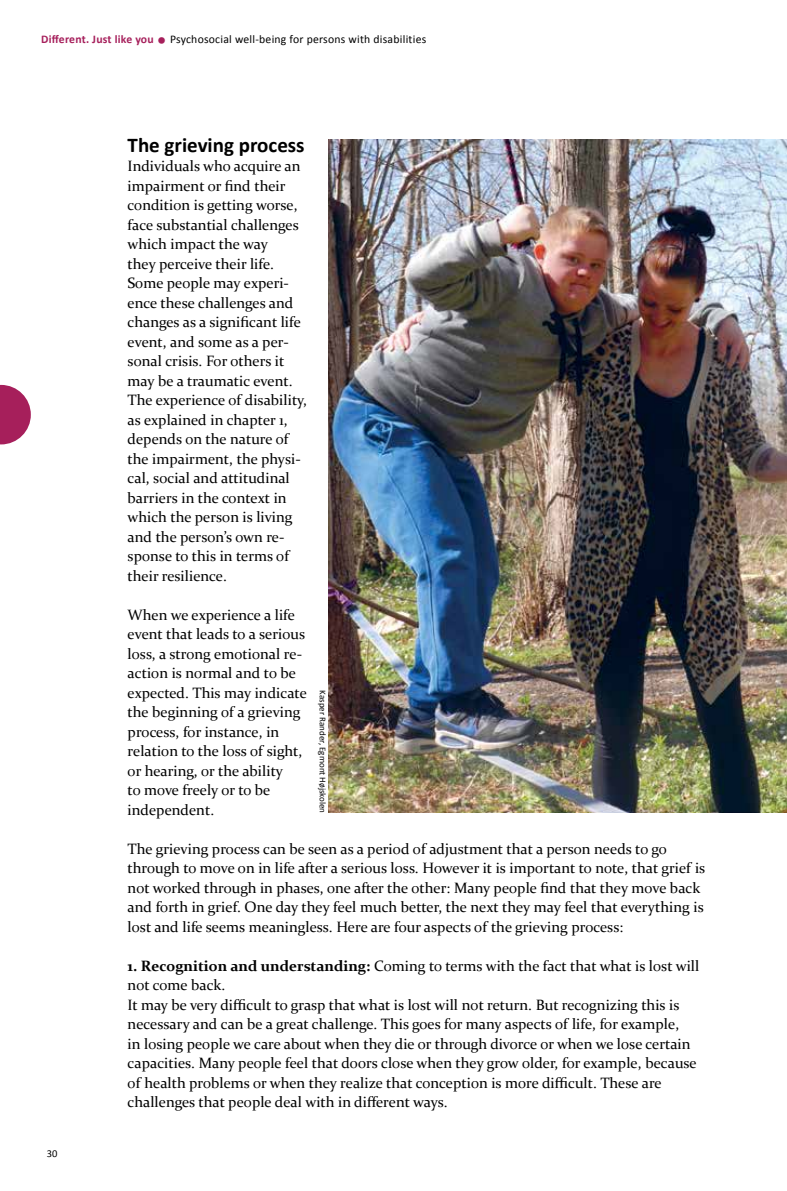
<style>
.page{position:relative;width:787px;height:1191px;background:#fff}
.page>*{position:absolute;margin:0;border:0;box-sizing:border-box;transform-origin:0 0}
.t1{font:700 21px "Calibri";color:#000}
.t2{font:15px/19.5px "Constantia";color:#000}
.t3{font:11.7px "Calibri";letter-spacing:.02em;color:#000}
.t4{font:10.5px "Calibri";color:#000}
.t5{font:9px "Calibri";color:#000}
.s1{font-weight:700;color:#a61f5b}
.s2{font-size:21px;color:#a61f5b}
.s3{font-weight:700}
</style>
<div class="page">
<svg style="left:0;top:385px;width:31px;height:59px"></svg>
<img style="left:328px;top:139px;width:459px;height:673px">
<p class="t3" style="left:41px;top:32px;width:386px"><span class="s1">Different. Just like you</span> <span class="s2">•</span> Psychosocial well-being for persons with disabilities</p>
<p class="t4" style="left:47px;top:1147px;width:12px">30</p>
<h1 class="t1" style="left:128px;top:131px;width:178px">The grieving process</h1>
<p class="t2" style="left:128px;top:155px;width:181px">Individuals who acquire an impairment or find their condition is getting worse, face substantial challenges which impact the way<br>they perceive their life.<br>Some people may experi&shy;ence these challenges and changes as a significant life event, and some as a per&shy;sonal crisis. For others it may be a traumatic event.<br>The experience of disability, as explained in chapter 1, depends on the nature of the impairment, the physi&shy;cal, social and attitudinal barriers in the context in which the person is living and the person’s own re&shy;sponse to this in terms of their resilience.</p>
<p class="t2" style="left:128px;top:604px;width:181px">When we experience a life event that leads to a serious loss, a strong emotional re&shy;action is normal and to be expected. This may indicate the beginning of a grieving process, for instance, in relation to the loss of sight, or hearing, or the ability<br>to move freely or to be independent.</p>
<p class="t2" style="left:128px;top:838px;width:579px">The grieving process can be seen as a period of adjustment that a person needs to go through to move on in life after a serious loss. However it is important to note, that grief is not worked through in phases, one after the other: Many people find that they move back and forth in grief. One day they feel much better, the next they may feel that everything is lost and life seems meaningless. Here are four aspects of the grieving process:</p>
<p class="t2" style="left:128px;top:955px;width:573px"><span class="s3">1. Recognition and understanding:</span> Coming to terms with the fact that what is lost will not come back.<br>It may be very difficult to grasp that what is lost will not return. But recognizing this is necessary and can be a great challenge. This goes for many aspects of life, for example,<br>in losing people we care about when they die or through divorce or when we lose certain capacities. Many people feel that doors close when they grow older, for example, because of health problems or when they realize that conception is more difficult. These are challenges that people deal with in different ways.</p>
<p class="t5" style="left:328px;top:690px;width:124px;rotate:90deg">Kasper Rander, Egmont Højskolen</p>
</div>
